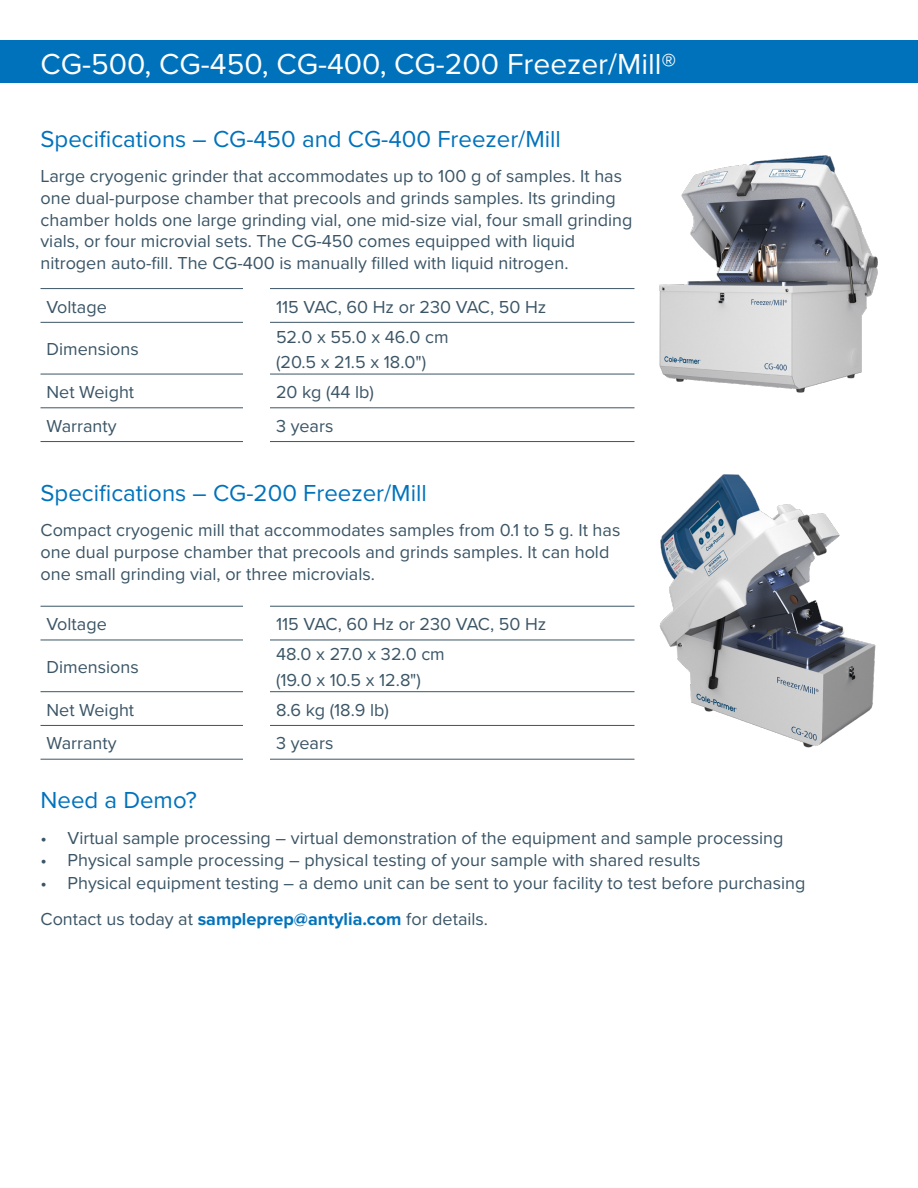
<style>
.page{position:relative;width:918px;height:1188px;background:#fff}
.page>*{position:absolute;margin:0;border:0;box-sizing:border-box;transform-origin:0 0}
.t1{font:30px "Proxima Nova";color:#fff}
.t2{font:24px "Proxima Nova";color:#0072bc}
.t3{font:18px/21.6px "Proxima Nova";color:#3b5566}
.s1{font-weight:700;color:#0072bc}
</style>
<div class="page">
<hr style="left:40px;top:288px;width:203px;height:1px;background:#3b5566">
<hr style="left:270px;top:288px;width:364px;height:1px;background:#3b5566">
<hr style="left:40px;top:322px;width:203px;height:1px;background:#3b5566">
<hr style="left:270px;top:322px;width:364px;height:1px;background:#3b5566">
<hr style="left:40px;top:374px;width:203px;height:1px;background:#3b5566">
<hr style="left:270px;top:374px;width:364px;height:1px;background:#3b5566">
<hr style="left:40px;top:407px;width:203px;height:1px;background:#3b5566">
<hr style="left:270px;top:407px;width:364px;height:1px;background:#3b5566">
<hr style="left:40px;top:441px;width:203px;height:1px;background:#3b5566">
<hr style="left:270px;top:441px;width:364px;height:1px;background:#3b5566">
<div style="left:0;top:40px;width:918px;height:43px;background:#0072bc"></div>
<hr style="left:40px;top:606px;width:203px;height:1px;background:#3b5566">
<hr style="left:270px;top:606px;width:364px;height:1px;background:#3b5566">
<hr style="left:40px;top:640px;width:203px;height:1px;background:#3b5566">
<hr style="left:270px;top:640px;width:364px;height:1px;background:#3b5566">
<hr style="left:40px;top:691px;width:203px;height:1px;background:#3b5566">
<hr style="left:270px;top:691px;width:364px;height:1px;background:#3b5566">
<hr style="left:40px;top:725px;width:203px;height:1px;background:#3b5566">
<hr style="left:270px;top:725px;width:364px;height:1px;background:#3b5566">
<hr style="left:40px;top:759px;width:203px;height:1px;background:#3b5566">
<hr style="left:270px;top:759px;width:364px;height:1px;background:#3b5566">
<img style="left:634px;top:474px;width:242px;height:285px">
<img style="left:634px;top:155px;width:244px;height:254px">
<p class="t1" style="left:40px;top:41px;width:637px">CG-500, CG-450, CG-400, CG-200 Freezer/Mill®</p>
<p class="t2" style="left:40px;top:121px;width:522px">Specifications – CG-450 and CG-400 Freezer/Mill</p>
<p class="t3" style="left:40px;top:165px;width:594px">Large cryogenic grinder that accommodates up to 100 g of samples. It has one dual-purpose chamber that precools and grinds samples. Its grinding chamber holds one large grinding vial, one mid-size vial, four small grinding vials, or four microvial sets. The CG-450 comes equipped with liquid nitrogen auto-fill. The CG-400 is manually filled with liquid nitrogen.</p>
<p class="t3" style="left:46px;top:295px;width:62px">Voltage</p>
<p class="t3" style="left:276px;top:295px;width:272px">115 VAC, 60 Hz or 230 VAC, 50 Hz</p>
<p class="t3" style="left:46px;top:338px;width:94px">Dimensions</p>
<p class="t3" style="left:276px;top:325px;width:174px">52.0 x 55.0 x 46.0 cm</p>
<p class="t3" style="left:276px;top:350px;width:152px">(20.5 x 21.5 x 18.0")</p>
<p class="t3" style="left:46px;top:380px;width:89px">Net Weight</p>
<p class="t3" style="left:276px;top:380px;width:100px">20 kg (44 lb)</p>
<p class="t3" style="left:46px;top:414px;width:72px">Warranty</p>
<p class="t3" style="left:276px;top:414px;width:59px">3 years</p>
<p class="t2" style="left:40px;top:475px;width:388px">Specifications – CG-200 Freezer/Mill</p>
<p class="t3" style="left:40px;top:519px;width:581px">Compact cryogenic mill that accommodates samples from 0.1 to 5 g. It has one dual purpose chamber that precools and grinds samples. It can hold one small grinding vial, or three microvials.</p>
<p class="t3" style="left:46px;top:613px;width:62px">Voltage</p>
<p class="t3" style="left:276px;top:613px;width:272px">115 VAC, 60 Hz or 230 VAC, 50 Hz</p>
<p class="t3" style="left:46px;top:655px;width:94px">Dimensions</p>
<p class="t3" style="left:276px;top:643px;width:170px">48.0 x 27.0 x 32.0 cm</p>
<p class="t3" style="left:276px;top:668px;width:146px">(19.0 x 10.5 x 12.8")</p>
<p class="t3" style="left:46px;top:698px;width:89px">Net Weight</p>
<p class="t3" style="left:276px;top:698px;width:115px">8.6 kg (18.9 lb)</p>
<p class="t3" style="left:46px;top:732px;width:72px">Warranty</p>
<p class="t3" style="left:276px;top:732px;width:59px">3 years</p>
<p class="t2" style="left:40px;top:782px;width:158px">Need a Demo?</p>
<p class="t3" style="left:40px;top:826px;width:745px">• Virtual sample processing – virtual demonstration of the equipment and sample processing</p>
<p class="t3" style="left:40px;top:849px;width:661px">• Physical sample processing – physical testing of your sample with shared results</p>
<p class="t3" style="left:40px;top:871px;width:766px">• Physical equipment testing – a demo unit can be sent to your facility to test before purchasing</p>
<p class="t3" style="left:40px;top:907px;width:449px">Contact us today at <span class="s1">sampleprep@antylia.com</span> for details.</p>
</div>
